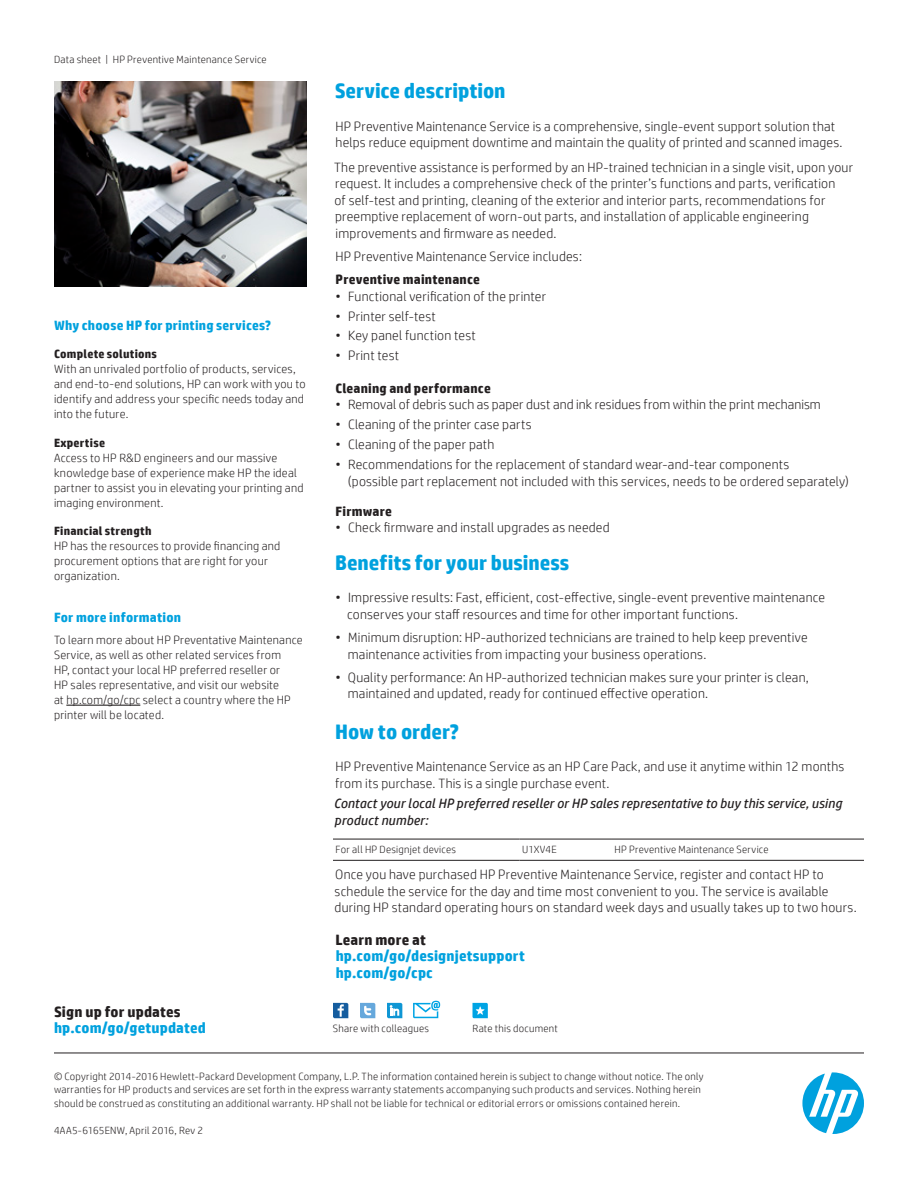
<style>
.page{position:relative;width:918px;height:1188px;background:#fff}
.page>*{position:absolute;margin:0;border:0;box-sizing:border-box;transform-origin:0 0}
.t1{font:700 21px "HP Simplified";color:#00a1de}
.t2{font:700 15px/16.5px "HP Simplified";letter-spacing:.01em;color:#00a1de}
.t3{font:700 15px "HP Simplified";letter-spacing:.01em;color:#231f20}
.t4{font:300 13.5px/16.5px "HP Simplified";letter-spacing:.015em;color:#231f20}
.t5{font:italic 13.5px/16.5px "HP Simplified";letter-spacing:.01em;color:#231f20}
.t6{font:700 13.5px "HP Simplified";letter-spacing:.015em;color:#231f20}
.t7{font:700 13.5px "HP Simplified";letter-spacing:.015em;color:#00a1de}
.t8{font:300 12px/15px "HP Simplified";letter-spacing:.02em;color:#231f20}
.t9{font:700 12px "HP Simplified";letter-spacing:.02em;color:#231f20}
.t10{font:300 10.5px/13.5px "HP Simplified";letter-spacing:.025em;color:#231f20}
</style>
<div class="page">
<svg style="left:473px;top:1003px;width:15px;height:15px"></svg>
<svg style="left:333px;top:1003px;width:15px;height:15px"></svg>
<svg style="left:360px;top:1003px;width:15px;height:15px"></svg>
<svg style="left:387px;top:1003px;width:15px;height:15px"></svg>
<svg style="left:413px;top:1001px;width:27px;height:17px"></svg>
<img style="left:54px;top:81px;width:252px;height:205px">
<svg style="left:802px;top:1072px;width:62px;height:62px"></svg>
<hr style="left:54px;top:1053px;width:810px;height:1px;background:#231f20">
<hr style="left:333px;top:839px;width:187px;height:1px;background:#231f20">
<hr style="left:520px;top:839px;width:92px;height:1px;background:#231f20">
<hr style="left:612px;top:839px;width:252px;height:1px;background:#231f20">
<hr style="left:333px;top:860px;width:187px;height:1px;background:#231f20">
<hr style="left:520px;top:860px;width:92px;height:1px;background:#231f20">
<hr style="left:612px;top:860px;width:252px;height:1px;background:#231f20">
<hr style="left:66px;top:705px;width:74px;height:1px;background:#231f20">
<p class="t10" style="left:54px;top:52px;width:214px">Data sheet | HP Preventive Maintenance Service</p>
<p class="t7" style="left:54px;top:316px;width:219px">Why choose HP for printing services?</p>
<p class="t9" style="left:54px;top:346px;width:105px">Complete solutions</p>
<p class="t8" style="left:54px;top:361px;width:253px">With an unrivaled portfolio of products, services, and end-to-end solutions, HP can work with you to identify and address your specific needs today and into the future.</p>
<p class="t9" style="left:54px;top:435px;width:53px">Expertise</p>
<p class="t8" style="left:54px;top:450px;width:251px">Access to HP R&amp;D engineers and our massive knowledge base of experience make HP the ideal partner to assist you in elevating your printing and imaging environment.</p>
<p class="t9" style="left:54px;top:523px;width:99px">Financial strength</p>
<p class="t8" style="left:54px;top:538px;width:228px">HP has the resources to provide financing and procurement options that are right for your organization.</p>
<p class="t7" style="left:54px;top:609px;width:129px">For more information</p>
<p class="t8" style="left:54px;top:632px;width:250px">To learn more about HP Preventative Maintenance Service, as well as other related services from<br>HP, contact your local HP preferred reseller or<br>HP sales representative, and visit our website<br>at hp.com/go/cpc select a country where the HP printer will be located.</p>
<p class="t3" style="left:54px;top:1002px;width:128px">Sign up for updates</p>
<p class="t2" style="left:54px;top:1020px;width:153px">hp.com/go/getupdated</p>
<h1 class="t1" style="left:335px;top:77px;width:172px">Service description</h1>
<p class="t4" style="left:335px;top:117px;width:509px">HP Preventive Maintenance Service is a comprehensive, single-event support solution that helps reduce equipment downtime and maintain the quality of printed and scanned images.</p>
<p class="t4" style="left:334px;top:158px;width:521px">The preventive assistance is performed by an HP-trained technician in a single visit, upon your request. It includes a comprehensive check of the printer’s functions and parts, verification<br>of self-test and printing, cleaning of the exterior and interior parts, recommendations for preemptive replacement of worn-out parts, and installation of applicable engineering improvements and firmware as needed.</p>
<p class="t4" style="left:335px;top:248px;width:248px">HP Preventive Maintenance Service includes:</p>
<p class="t6" style="left:336px;top:271px;width:146px">Preventive maintenance</p>
<p class="t4" style="left:336px;top:287px;width:212px">• Functional verification of the printer</p>
<p class="t4" style="left:336px;top:307px;width:102px">• Printer self-test</p>
<p class="t4" style="left:336px;top:327px;width:142px">• Key panel function test</p>
<p class="t4" style="left:336px;top:347px;width:65px">• Print test</p>
<p class="t6" style="left:335px;top:379px;width:157px">Cleaning and performance</p>
<p class="t4" style="left:336px;top:396px;width:487px">• Removal of debris such as paper dust and ink residues from within the print mechanism</p>
<p class="t4" style="left:336px;top:416px;width:198px">• Cleaning of the printer case parts</p>
<p class="t4" style="left:336px;top:436px;width:160px">• Cleaning of the paper path</p>
<p class="t4" style="left:348px;top:456px;width:503px;text-indent:-12px">• Recommendations for the replacement of standard wear-and-tear components<br>(possible part replacement not included with this services, needs to be ordered separately)</p>
<p class="t6" style="left:336px;top:502px;width:58px">Firmware</p>
<p class="t4" style="left:336px;top:519px;width:276px">• Check firmware and install upgrades as needed</p>
<h1 class="t1" style="left:335px;top:549px;width:236px">Benefits for your business</h1>
<p class="t4" style="left:347px;top:589px;width:479px;text-indent:-12px">• Impressive results: Fast, efficient, cost‑effective, single-event preventive maintenance conserves your staff resources and time for other important functions.</p>
<p class="t4" style="left:348px;top:629px;width:461px;text-indent:-12px">• Minimum disruption: HP-authorized technicians are trained to help keep preventive maintenance activities from impacting your business operations.</p>
<p class="t4" style="left:348px;top:669px;width:463px;text-indent:-12px">• Quality performance: An HP-authorized technician makes sure your printer is clean, maintained and updated, ready for continued effective operation.</p>
<h1 class="t1" style="left:335px;top:718px;width:125px">How to order?</h1>
<p class="t4" style="left:335px;top:758px;width:511px">HP Preventive Maintenance Service as an HP Care Pack, and use it anytime within 12 months from its purchase. This is a single purchase event.</p>
<p class="t5" style="left:334px;top:795px;width:510px">Contact your local HP preferred reseller or HP sales representative to buy this service, using product number:</p>
<p class="t10" style="left:336px;top:842px;width:122px">For all HP Designjet devices</p>
<p class="t10" style="left:522px;top:842px;width:36px">U1XV4E</p>
<p class="t10" style="left:615px;top:842px;width:155px">HP Preventive Maintenance Service</p>
<p class="t4" style="left:335px;top:866px;width:524px">Once you have purchased HP Preventive Maintenance Service, register and contact HP to schedule the service for the day and time most convenient to you. The service is available during HP standard operating hours on standard week days and usually takes up to two hours.</p>
<p class="t3" style="left:336px;top:930px;width:92px">Learn more at</p>
<p class="t2" style="left:336px;top:948px;width:191px">hp.com/go/designjetsupport hp.com/go/cpc</p>
<p class="t10" style="left:333px;top:1021px;width:98px">Share with colleagues</p>
<p class="t10" style="left:472px;top:1021px;width:87px">Rate this document</p>
<p class="t10" style="left:54px;top:1069px;width:651px">© Copyright 2014-2016 Hewlett-Packard Development Company, L.P. The information contained herein is subject to change without notice. The only warranties for HP products and services are set forth in the express warranty statements accompanying such products and services. Nothing herein should be construed as constituting an additional warranty. HP shall not be liable for technical or editorial errors or omissions contained herein.</p>
<p class="t10" style="left:54px;top:1123px;width:151px">4AA5-6165ENW, April 2016, Rev 2</p>
</div>
